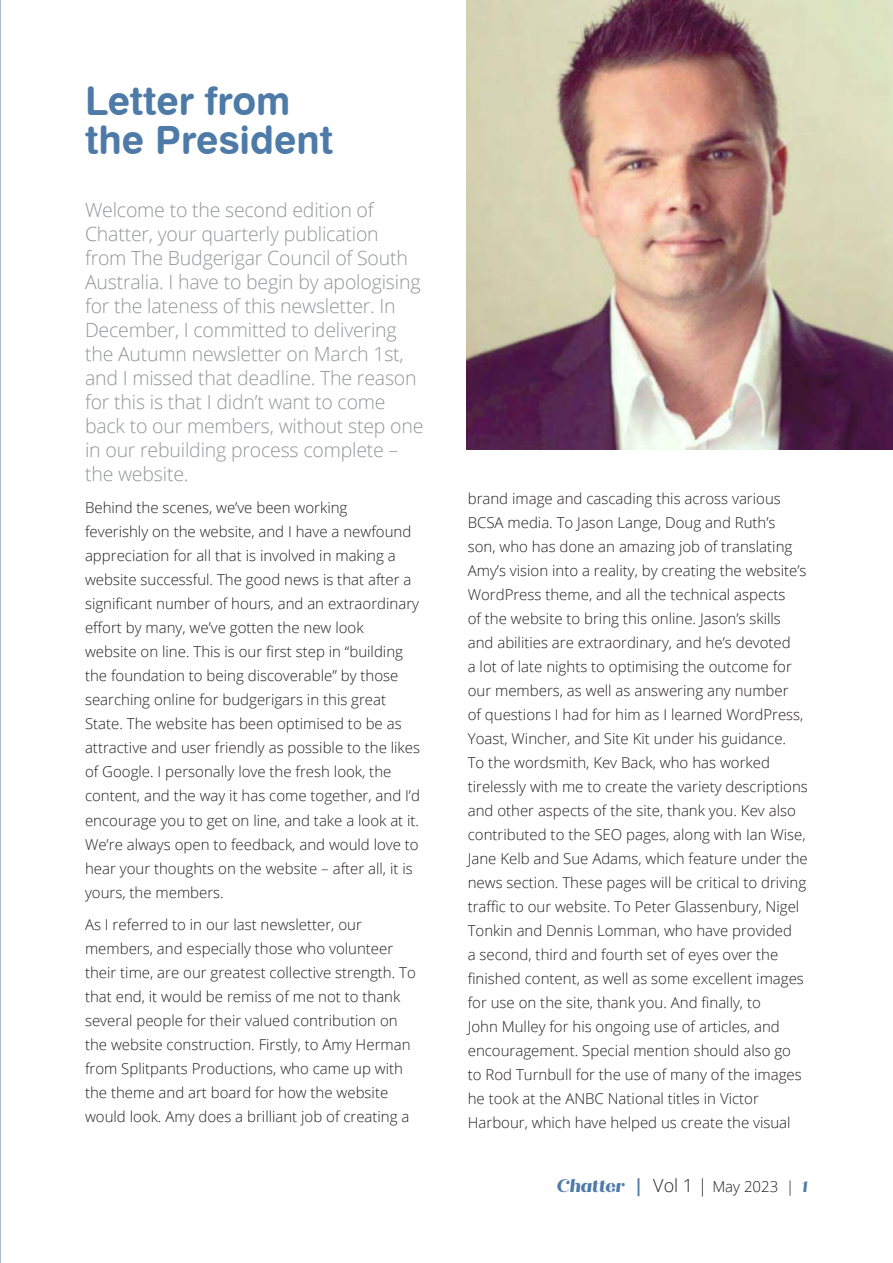
<style>
.page{position:relative;width:893px;height:1263px;background:#fff}
.page>*{position:absolute;margin:0;border:0;box-sizing:border-box;transform-origin:0 0}
.t1{font:39px/39px "Swiss 721 BT Bold Rounded";color:#4e7aa8}
.t2{font:300 19.5px/24px "Open Sans";letter-spacing:-.01em;color:#939597}
.t3{font:300 15px/24px "Open Sans";color:#221f1f}
.s1{font-family:"Quiche Display";font-weight:800;font-style:italic;font-size:18px;color:#4e7aa8}
.s2{font-family:"Swiss 721 BT Bold Rounded";font-weight:400;font-size:18px;color:#4e7aa8}
.s3{font-size:18px}
.s4{font-family:"Quiche Display";font-weight:800;font-style:italic;color:#4e7aa8}
</style>
<div class="page">
<img style="left:467px;top:0;width:426px;height:450px">
<h1 class="t1" style="left:85px;top:85px;width:250px">Letter from the President</h1>
<p class="t2" style="left:85px;top:200px;width:340px">Welcome to the second edition of Chatter, your quarterly publication from The Budgerigar Council of South Australia. I have to begin by apologising for the lateness of this newsletter. In December, I committed to delivering the Autumn newsletter on March 1st, and I missed that deadline. The reason for this is that I didn’t want to come back to our members, without step one in our rebuilding process complete – the website.</p>
<p class="t3" style="left:85px;top:498px;width:337px">Behind the scenes, we’ve been working<br>feverishly on the website, and I have a newfound appreciation for all that is involved in making a website successful. The good news is that after a signi昀椀cant number of hours, and an extraordinary e昀昀ort by many, we’ve gotten the new look<br>website on line. This is our 昀椀rst step in “building the foundation to being discoverable” by those searching online for budgerigars in this great State. The website has been optimised to be as attractive and user friendly as possible to the likes of Google. I personally love the fresh look, the content, and the way it has come together, and I’d encourage you to get on line, and take a look at it.<br>We’re always open to feedback, and would love to hear your thoughts on the website – after all, it is yours, the members.</p>
<p class="t3" style="left:85px;top:914px;width:332px">As I referred to in our last newsletter, our members, and especially those who volunteer their time, are our greatest collective strength. To that end, it would be remiss of me not to thank several people for their valued contribution on the website construction. Firstly, to Amy Herman from Splitpants Productions, who came up with the theme and art board for how the website would look. Amy does a brilliant job of creating a</p>
<p class="t3" style="left:468px;top:488px;width:342px">brand image and cascading this across various BCSA media. To Jason Lange, Doug and Ruth’s<br>son, who has done an amazing job of translating Amy’s vision into a reality, by creating the website’s WordPress theme, and all the technical aspects<br>of the website to bring this online. Jason’s skills and abilities are extraordinary, and he’s devoted<br>a lot of late nights to optimising the outcome for our members, as well as answering any number<br>of questions I had for him as I learned WordPress, Yoast, Wincher, and Site Kit under his guidance.<br>To the wordsmith, Kev Back, who has worked tirelessly with me to create the variety descriptions and other aspects of the site, thank you. Kev also contributed to the SEO pages, along with Ian Wise, Jane Kelb and Sue Adams, which feature under the news section. These pages will be critical to driving tra昀케c to our website. To Peter Glassenbury, Nigel Tonkin and Dennis Lomman, who have provided<br>a second, third and fourth set of eyes over the<br>昀椀nished content, as well as some excellent images for use on the site, thank you. And 昀椀nally, to<br>John Mulley for his ongoing use of articles, and encouragement. Special mention should also go to Rod Turnbull for the use of many of the images he took at the ANBC National titles in Victor Harbour, which have helped us create the visual</p>
<p class="t3" style="left:557px;top:1176px;width:253px"><span class="s1">Chatter</span> <span class="s2">|</span> <span class="s3">Vol 1 |</span> May 2023 | <span class="s4">1</span></p>
</div>
